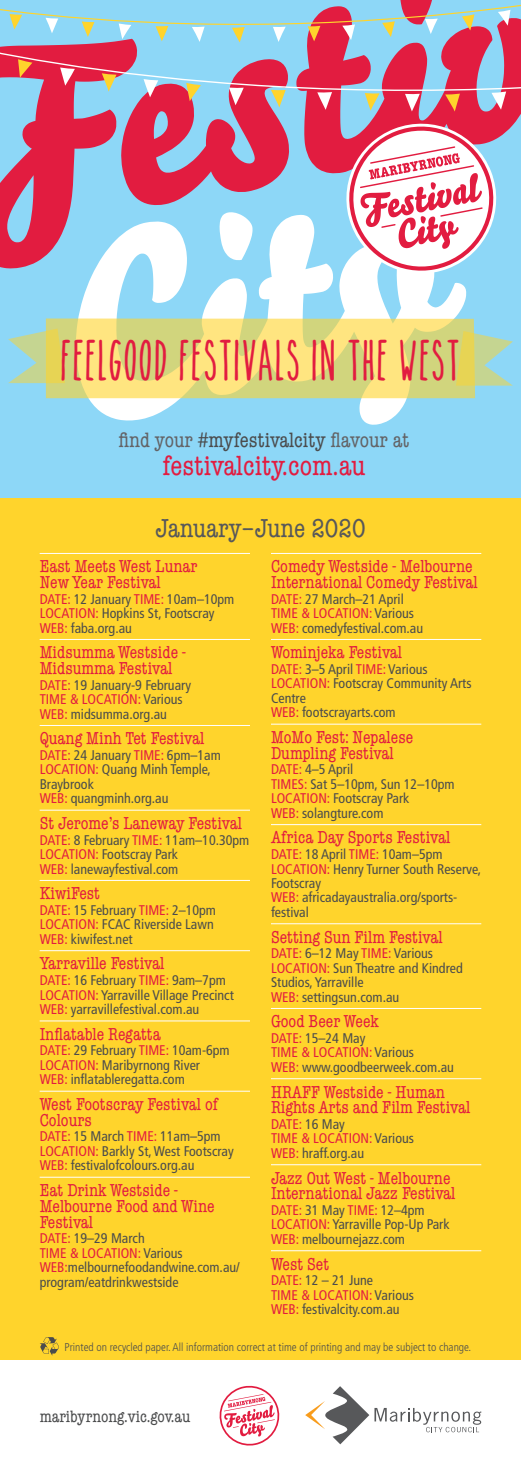
<style>
.page{position:relative;width:521px;height:1474px;background:#fff}
.page>*{position:absolute;margin:0;border:0;box-sizing:border-box;transform-origin:0 0}
.t1{font:39.38px "The Skinnybold";color:#e21c40}
.t2{font:condensed 28px "American Typewriter";color:#e21c40}
.t3{font:condensed 26.25px "American Typewriter";color:#57585a}
.t4{font:condensed 21px "American Typewriter";color:#636366}
.t5{font:condensed 17.5px/15.8px "American Typewriter";color:#e21c40}
.t6{font:condensed 16.62px "American Typewriter";color:#4b4c4d}
.t7{font:condensed 14px/14.3px "Frutiger";color:#4b4c4d}
.t8{font:300 condensed 11.38px "Frutiger";color:#4b4c4d}
.s1{color:#4b4c4d}
.s2{color:#e21c40}
</style>
<div class="page">
<div style="left:0;top:0;width:521px;height:499px;background:#8dd7f7"></div>
<div style="left:0;top:499px;width:521px;height:860px;background:#ffd42c"></div>
<svg style="left:0;top:117px;width:102px;height:151px;fill:#e21c40"></svg>
<svg style="left:304px;top:117px;width:215px;height:56px;fill:#e21c40"></svg>
<svg style="left:223px;top:212px;width:18px;height:3px"></svg>
<svg style="left:76px;top:215px;width:390px;height:210px"></svg>
<svg style="left:0;top:4px;width:521px;height:31px"></svg>
<svg style="left:46px;top:18px;width:12px;height:15px"></svg>
<svg style="left:498px;top:10px;width:12px;height:16px"></svg>
<svg style="left:119px;top:23px;width:12px;height:12px"></svg>
<svg style="left:192px;top:27px;width:13px;height:8px"></svg>
<svg style="left:273px;top:27px;width:13px;height:8px"></svg>
<svg style="left:342px;top:24px;width:13px;height:11px"></svg>
<svg style="left:9px;top:14px;width:13px;height:16px"></svg>
<svg style="left:82px;top:21px;width:12px;height:14px"></svg>
<svg style="left:462px;top:14px;width:12px;height:16px"></svg>
<svg style="left:156px;top:26px;width:12px;height:9px"></svg>
<svg style="left:232px;top:27px;width:13px;height:8px"></svg>
<svg style="left:308px;top:26px;width:12px;height:9px"></svg>
<svg style="left:382px;top:0;width:56px;height:35px"></svg>
<svg style="left:0;top:35px;width:521px;height:82px"></svg>
<svg style="left:18px;top:59px;width:14px;height:19px"></svg>
<svg style="left:365px;top:93px;width:14px;height:18px"></svg>
<svg style="left:445px;top:94px;width:15px;height:18px"></svg>
<svg style="left:60px;top:67px;width:15px;height:19px"></svg>
<svg style="left:102px;top:59px;width:187px;height:146px"></svg>
<svg style="left:317px;top:92px;width:15px;height:18px"></svg>
<svg style="left:405px;top:94px;width:15px;height:17px"></svg>
<svg style="left:491px;top:91px;width:15px;height:19px"></svg>
<svg style="left:346px;top:124px;width:150px;height:149px;background:#e9b3c2"></svg>
<svg style="left:219px;top:1385px;width:61px;height:61px"></svg>
<svg style="left:305px;top:1386px;width:176px;height:58px"></svg>
<hr style="left:40px;top:553px;width:210px;height:1px;background:#fff">
<hr style="left:40px;top:639px;width:210px;height:1px;background:#fff">
<hr style="left:40px;top:725px;width:210px;height:1px;background:#fff">
<hr style="left:40px;top:809px;width:210px;height:1px;background:#fff">
<hr style="left:40px;top:880px;width:210px;height:1px;background:#fff">
<hr style="left:40px;top:950px;width:210px;height:1px;background:#fff">
<hr style="left:40px;top:1020px;width:210px;height:1px;background:#fff">
<hr style="left:40px;top:1090px;width:210px;height:1px;background:#fff">
<hr style="left:40px;top:1176px;width:210px;height:1px;background:#fff">
<hr style="left:271px;top:553px;width:210px;height:1px;background:#fff">
<hr style="left:271px;top:639px;width:210px;height:1px;background:#fff">
<hr style="left:271px;top:723px;width:210px;height:1px;background:#fff">
<hr style="left:271px;top:824px;width:210px;height:1px;background:#fff">
<hr style="left:271px;top:923px;width:210px;height:1px;background:#fff">
<hr style="left:271px;top:1008px;width:210px;height:1px;background:#fff">
<hr style="left:271px;top:1078px;width:210px;height:1px;background:#fff">
<hr style="left:271px;top:1164px;width:210px;height:1px;background:#fff">
<hr style="left:271px;top:1250px;width:210px;height:1px;background:#fff">
<svg style="left:40px;top:1337px;width:19px;height:18px"></svg>
<svg style="left:46px;top:318px;width:429px;height:80px;background:#e8dd7f"></svg>
<svg style="left:8px;top:328px;width:57px;height:55px"></svg>
<svg style="left:456px;top:331px;width:57px;height:54px"></svg>
<h1 class="t1" style="left:62px;top:339px;width:403px">FEELGOOD FESTIVALS IN THE WEST</h1>
<h3 class="t4" style="left:119px;top:428px;width:292px">find your <span class="s1">#myfestivalcity</span> flavour at</h3>
<h2 class="t2" style="left:163px;top:450px;width:204px">festivalcity.com.au</h2>
<h3 class="t3" style="left:155px;top:514px;width:212px">January–June 2020</h3>
<p class="t5" style="left:40px;top:558px;width:159px">East Meets West Lunar<br>New Year Festival</p>
<p class="t7" style="left:40px;top:591px;width:196px"><span class="s2">DATE:</span> 12 January <span class="s2">TIME:</span> 10am–10pm<br><span class="s2">LOCATION:</span> Hopkins St, Footscray<br><span class="s2">WEB:</span> faba.org.au</p>
<p class="t5" style="left:40px;top:644px;width:148px">Midsumma Westside -<br>Midsumma Festival</p>
<p class="t7" style="left:40px;top:677px;width:153px"><span class="s2">DATE:</span> 19 January-9 February<br><span class="s2">TIME &amp; LOCATION:</span> Various<br><span class="s2">WEB:</span> midsumma.org.au</p>
<p class="t5" style="left:40px;top:730px;width:166px">Quang Minh Tet Festival</p>
<p class="t7" style="left:40px;top:748px;width:183px"><span class="s2">DATE:</span> 24 January <span class="s2">TIME:</span> 6pm–1am<br><span class="s2">LOCATION:</span> Quang Minh Temple,<br>Braybrook<br><span class="s2">WEB:</span> quangminh.org.au</p>
<p class="t5" style="left:40px;top:815px;width:204px">St Jerome’s Laneway Festival</p>
<p class="t7" style="left:40px;top:832px;width:211px"><span class="s2">DATE:</span> 8 February <span class="s2">TIME:</span> 11am–10.30pm<br><span class="s2">LOCATION:</span> Footscray Park<br><span class="s2">WEB:</span> lanewayfestival.com</p>
<p class="t5" style="left:40px;top:885px;width:62px">KiwiFest</p>
<p class="t7" style="left:40px;top:903px;width:178px"><span class="s2">DATE:</span> 15 February <span class="s2">TIME:</span> 2–10pm<br><span class="s2">LOCATION:</span> FCAC Riverside Lawn<br><span class="s2">WEB:</span> kiwifest.net</p>
<p class="t5" style="left:40px;top:955px;width:126px">Yarraville Festival</p>
<p class="t7" style="left:40px;top:973px;width:196px"><span class="s2">DATE:</span> 16 February <span class="s2">TIME:</span> 9am–7pm<br><span class="s2">LOCATION:</span> Yarraville Village Precinct<br><span class="s2">WEB:</span> yarravillefestival.com.au</p>
<p class="t5" style="left:40px;top:1025px;width:123px">Inflatable Regatta</p>
<p class="t7" style="left:40px;top:1043px;width:192px"><span class="s2">DATE:</span> 29 February <span class="s2">TIME:</span> 10am-6pm<br><span class="s2">LOCATION:</span> Maribyrnong River<br><span class="s2">WEB:</span> inflatableregatta.com</p>
<p class="t5" style="left:40px;top:1096px;width:180px">West Footscray Festival of<br>Colours</p>
<p class="t7" style="left:40px;top:1129px;width:196px"><span class="s2">DATE:</span> 15 March <span class="s2">TIME:</span> 11am–5pm<br><span class="s2">LOCATION:</span> Barkly St, West Footscray<br><span class="s2">WEB:</span> festivalofcolours.org.au</p>
<p class="t5" style="left:40px;top:1182px;width:176px">Eat Drink Westside -<br>Melbourne Food and Wine<br>Festival</p>
<p class="t7" style="left:40px;top:1231px;width:202px"><span class="s2">DATE:</span> 19–29 March<br><span class="s2">TIME &amp; LOCATION:</span> Various<br><span class="s2">WEB:</span>melbournefoodandwine.com.au/ program/eatdrinkwestside</p>
<p class="t5" style="left:271px;top:558px;width:208px">Comedy Westside - Melbourne<br>International Comedy Festival</p>
<p class="t7" style="left:271px;top:591px;width:154px"><span class="s2">DATE:</span> 27 March–21 April<br><span class="s2">TIME &amp; LOCATION:</span> Various<br><span class="s2">WEB:</span> comedyfestival.com.au</p>
<p class="t5" style="left:271px;top:644px;width:133px">Wominjeka Festival</p>
<p class="t7" style="left:271px;top:662px;width:202px"><span class="s2">DATE:</span> 3–5 April <span class="s2">TIME:</span> Various<br><span class="s2">LOCATION:</span> Footscray Community Arts<br>Centre<br><span class="s2">WEB:</span> footscrayarts.com</p>
<p class="t5" style="left:271px;top:729px;width:144px">MoMo Fest: Nepalese<br>Dumpling Festival</p>
<p class="t7" style="left:271px;top:762px;width:185px"><span class="s2">DATE:</span> 4–5 April<br><span class="s2">TIMES:</span> Sat 5–10pm, Sun 12–10pm<br><span class="s2">LOCATION:</span> Footscray Park<br><span class="s2">WEB:</span> solangture.com</p>
<p class="t5" style="left:271px;top:829px;width:181px">Africa Day Sports Festival</p>
<p class="t7" style="left:271px;top:847px;width:212px"><span class="s2">DATE:</span> 18 April <span class="s2">TIME:</span> 10am–5pm<br><span class="s2">LOCATION:</span> Henry Turner South Reserve,<br>Footscray<br><span class="s2">WEB:</span> africadayaustralia.org/sports&shy;festival</p>
<p class="t5" style="left:271px;top:928px;width:173px">Setting Sun Film Festival</p>
<p class="t7" style="left:271px;top:946px;width:193px"><span class="s2">DATE:</span> 6–12 May <span class="s2">TIME:</span> Various<br><span class="s2">LOCATION:</span> Sun Theatre and Kindred<br>Studios, Yarraville<br><span class="s2">WEB:</span> settingsun.com.au</p>
<p class="t5" style="left:271px;top:1013px;width:109px">Good Beer Week</p>
<p class="t7" style="left:271px;top:1031px;width:184px"><span class="s2">DATE:</span> 15–24 May<br><span class="s2">TIME &amp; LOCATION:</span> Various<br><span class="s2">WEB:</span> www.goodbeerweek.com.au</p>
<p class="t5" style="left:271px;top:1083px;width:201px">HRAFF Westside - Human<br>Rights Arts and Film Festival</p>
<p class="t7" style="left:271px;top:1117px;width:145px"><span class="s2">DATE:</span> 16 May<br><span class="s2">TIME &amp; LOCATION:</span> Various<br><span class="s2">WEB:</span> hraff.org.au</p>
<p class="t5" style="left:271px;top:1169px;width:186px">Jazz Out West - Melbourne<br>International Jazz Festival</p>
<p class="t7" style="left:271px;top:1202px;width:180px"><span class="s2">DATE:</span> 31 May <span class="s2">TIME:</span> 12–4pm<br><span class="s2">LOCATION:</span> Yarraville Pop-Up Park<br><span class="s2">WEB:</span> melbournejazz.com</p>
<p class="t5" style="left:271px;top:1255px;width:60px">West Set</p>
<p class="t7" style="left:271px;top:1273px;width:145px"><span class="s2">DATE:</span> 12 – 21 June<br><span class="s2">TIME &amp; LOCATION:</span> Various<br><span class="s2">WEB:</span> festivalcity.com.au</p>
<p class="t8" style="left:64px;top:1340px;width:408px">Printed on recycled paper. All information correct at time of printing and may be subject to change.</p>
<p class="t6" style="left:40px;top:1407px;width:152px">maribyrnong.vic.gov.au</p>
</div>
